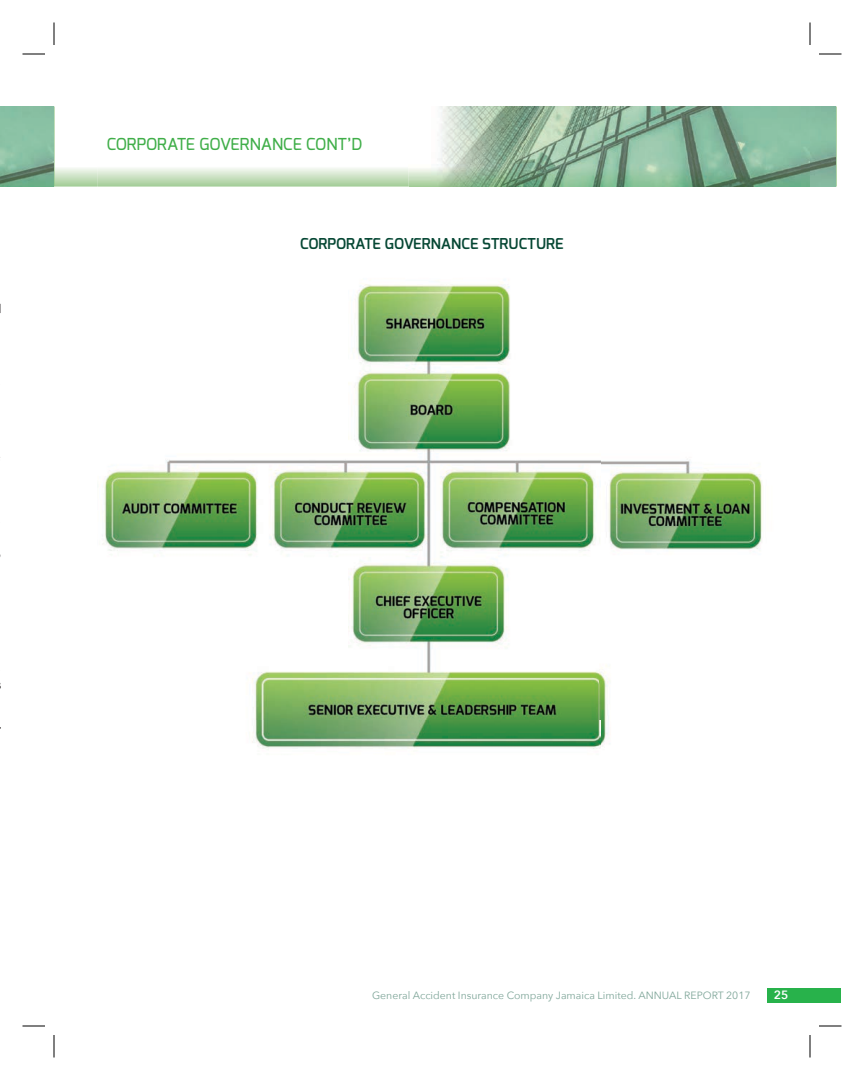
<style>
.page{position:relative;width:864px;height:1080px;background:#fff}
.page>*{position:absolute;margin:0;border:0;box-sizing:border-box;transform-origin:0 0}
.t1{font:500 16.5px "Exo";color:#40ae49}
.t2{font:600 15px "Exo";color:#064734}
.t3{font:600 12px "Avenir Next";color:#fff}
.t4{font:10.5px "Avenir Next";color:#7fa699}
</style>
<div class="page">
<div style="left:768px;top:988px;width:73px;height:15px;background:#28b24b"></div>
<svg style="left:55px;top:168px;width:42px;height:19px"></svg>
<img style="left:0;top:106px;width:55px;height:81px">
<svg style="left:836px;top:106px;width:1px;height:81px"></svg>
<img style="left:801px;top:106px;width:35px;height:81px">
<img style="left:97px;top:168px;width:665px;height:581px">
<img style="left:409px;top:106px;width:392px;height:1px">
<img style="left:409px;top:107px;width:392px;height:80px">
<svg style="left:22px;top:54px;width:23px;height:1px"></svg>
<svg style="left:819px;top:54px;width:23px;height:1px"></svg>
<svg style="left:22px;top:1026px;width:23px;height:1px"></svg>
<svg style="left:819px;top:1026px;width:23px;height:1px"></svg>
<svg style="left:54px;top:22px;width:1px;height:23px"></svg>
<svg style="left:54px;top:1035px;width:1px;height:23px"></svg>
<svg style="left:810px;top:22px;width:1px;height:23px"></svg>
<svg style="left:810px;top:1035px;width:1px;height:23px"></svg>
<h1 class="t1" style="left:107px;top:133px;width:257px">CORPORATE GOVERNANCE CONT’D</h1>
<h2 class="t2" style="left:300px;top:234px;width:265px">CORPORATE GOVERNANCE STRUCTURE</h2>
<p class="t4" style="left:372px;top:987px;width:380px">General Accident Insurance Company Jamaica Limited. ANNUAL REPORT 2017</p>
<p class="t3" style="left:774px;top:985px;width:16px">25</p>
</div>
